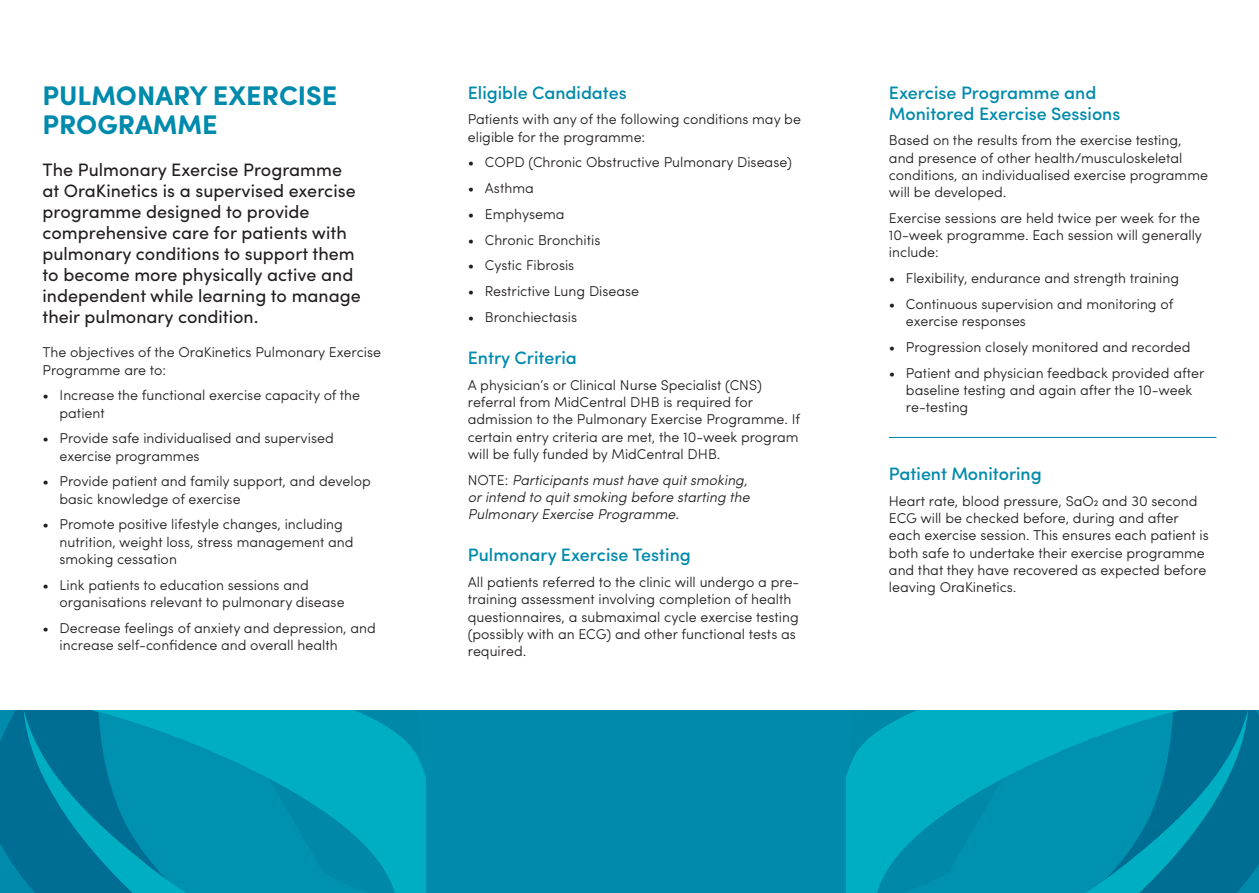
<style>
.page{position:relative;width:1259px;height:893px;background:#fff}
.page>*{position:absolute;margin:0;border:0;box-sizing:border-box;transform-origin:0 0}
.Main_Heading{font:700 27px/28.5px "Sofia Pro";color:#008aac}
.Intro_Text{font:18px/21px "Sofia Pro";color:#231f20}
.Sub_Headings{font:500 18px/21px "Sofia Pro";color:#008aac}
.Editorial{font:300 14.25px/17.2px "Sofia Pro";color:#231f20}
.Editorial-2{font:italic 300 14.25px/17.2px "Sofia Pro";color:#231f20}
.s1{font-style:normal}
</style>
<div class="page">
<div style="left:0;top:710px;width:1259px;height:183px;background:#008aac"></div>
<svg style="left:0;top:710px;width:24px;height:169px;fill:#006d92"></svg>
<svg style="left:24px;top:710px;width:392px;height:183px"></svg>
<svg style="left:78px;top:710px;width:338px;height:12px"></svg>
<svg style="left:190px;top:754px;width:235px;height:139px"></svg>
<div style="left:1248px;top:710px;width:11px;height:169px;background:#006d92"></div>
<svg style="left:856px;top:710px;width:392px;height:183px"></svg>
<svg style="left:856px;top:710px;width:338px;height:12px"></svg>
<svg style="left:846px;top:754px;width:235px;height:139px"></svg>
<hr style="left:889px;top:437px;width:327px;height:1px;background:#008aac">
<p class="Main_Heading" style="left:43px;top:80px;width:296px">PULMONARY EXERCISE<br>PROGRAMME</p>
<p class="Intro_Text" style="left:43px;top:158px;width:320px">The Pulmonary Exercise Programme at OraKinetics is a supervised exercise programme designed to provide comprehensive care for patients with pulmonary conditions to support them to become more physically active and independent while learning to manage their pulmonary condition.</p>
<p class="Editorial" style="left:43px;top:343px;width:340px">The objectives of the OraKinetics Pulmonary Exercise<br>Programme are to:</p>
<p class="Editorial" style="left:60px;top:386px;width:302px;text-indent:-17px">• Increase the functional exercise capacity of the patient</p>
<p class="Editorial" style="left:60px;top:429px;width:276px;text-indent:-17px">• Provide safe individualised and supervised exercise programmes</p>
<p class="Editorial" style="left:60px;top:472px;width:313px;text-indent:-17px">• Provide patient and family support, and develop basic knowledge of exercise</p>
<p class="Editorial" style="left:60px;top:515px;width:295px;text-indent:-17px">• Promote positive lifestyle changes, including nutrition, weight loss, stress management and smoking cessation</p>
<p class="Editorial" style="left:60px;top:575px;width:286px;text-indent:-17px">• Link patients to education sessions and organisations relevant to pulmonary disease</p>
<p class="Editorial" style="left:60px;top:618px;width:318px;text-indent:-17px">• Decrease feelings of anxiety and depression, and increase self-confidence and overall health</p>
<p class="Sub_Headings" style="left:468px;top:81px;width:160px">Eligible Candidates</p>
<p class="Editorial" style="left:468px;top:110px;width:335px">Patients with any of the following conditions may be eligible for the programme:</p>
<p class="Editorial" style="left:468px;top:153px;width:325px">• COPD (Chronic Obstructive Pulmonary Disease)</p>
<p class="Editorial" style="left:468px;top:179px;width:67px">• Asthma</p>
<p class="Editorial" style="left:468px;top:204px;width:98px">• Emphysema</p>
<p class="Editorial" style="left:468px;top:230px;width:134px">• Chronic Bronchitis</p>
<p class="Editorial" style="left:468px;top:256px;width:108px">• Cystic Fibrosis</p>
<p class="Editorial" style="left:468px;top:282px;width:173px">• Restrictive Lung Disease</p>
<p class="Editorial" style="left:468px;top:307px;width:111px">• Bronchiectasis</p>
<p class="Sub_Headings" style="left:468px;top:346px;width:111px">Entry Criteria</p>
<p class="Editorial" style="left:468px;top:375px;width:334px">A physician’s or Clinical Nurse Specialist (CNS) referral from MidCentral DHB is required for admission to the Pulmonary Exercise Programme. If certain entry criteria are met, the 10-week program will be fully funded by MidCentral DHB.</p>
<p class="Editorial-2" style="left:468px;top:470px;width:283px"><span class="s1">NOTE:</span> Participants must have quit smoking, or intend to quit smoking before starting the<br>Pulmonary Exercise Programme.</p>
<p class="Sub_Headings" style="left:468px;top:543px;width:224px">Pulmonary Exercise Testing</p>
<p class="Editorial" style="left:468px;top:573px;width:333px">All patients referred to the clinic will undergo a pre&shy;training assessment involving completion of health questionnaires, a submaximal cycle exercise testing (possibly with an ECG) and other functional tests as required.</p>
<p class="Sub_Headings" style="left:889px;top:81px;width:233px">Exercise Programme and<br>Monitored Exercise Sessions</p>
<p class="Editorial" style="left:889px;top:131px;width:320px">Based on the results from the exercise testing, and presence of other health/musculoskeletal conditions, an individualised exercise programme will be developed.</p>
<p class="Editorial" style="left:889px;top:208px;width:315px">Exercise sessions are held twice per week for the<br>10-week programme. Each session will generally include:</p>
<p class="Editorial" style="left:889px;top:269px;width:292px">• Flexibility, endurance and strength training</p>
<p class="Editorial" style="left:906px;top:294px;width:269px;text-indent:-17px">• Continuous supervision and monitoring of exercise responses</p>
<p class="Editorial" style="left:889px;top:337px;width:303px">• Progression closely monitored and recorded</p>
<p class="Editorial" style="left:906px;top:363px;width:300px;text-indent:-17px">• Patient and physician feedback provided after baseline testing and again after the 10-week re-testing</p>
<p class="Sub_Headings" style="left:889px;top:462px;width:154px">Patient Monitoring</p>
<p class="Editorial" style="left:889px;top:491px;width:321px">Heart rate, blood pressure, SaO2 and 30 second ECG will be checked before, during and after each exercise session. This ensures each patient is both safe to undertake their exercise programme and that they have recovered as expected before leaving OraKinetics.</p>
</div>
